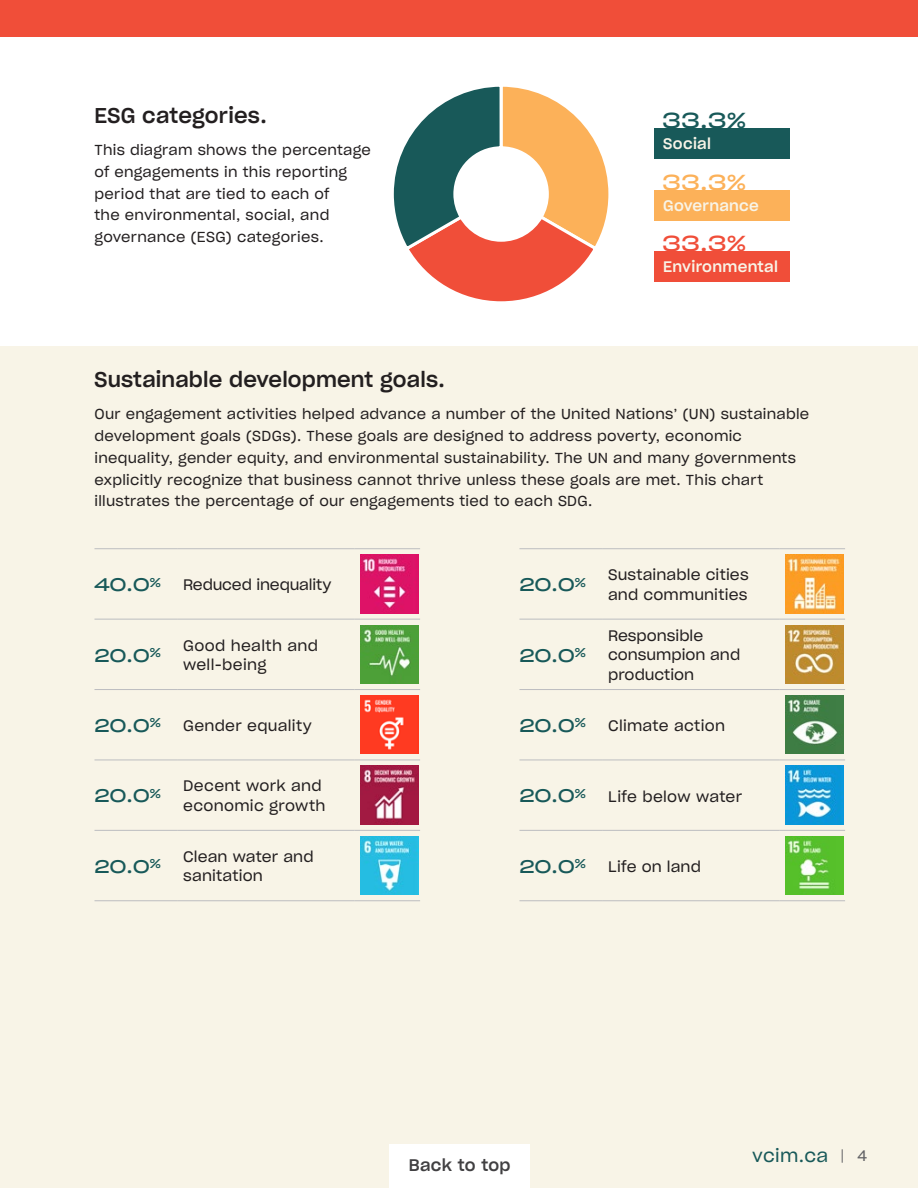
<style>
.page{position:relative;width:918px;height:1188px;background:#f8f4e7}
.page>*{position:absolute;margin:0;border:0;box-sizing:border-box;transform-origin:0 0}
.Body{font:21.3px "Sharp Grotesk Book 25";color:#f04e39}
.Body-2{font:21.3px "Sharp Grotesk Book 25";color:#185959}
.Body-3{font:21.3px "Sharp Grotesk Book 25";color:#fcb159}
.t1{font:21px "Sharp Grotesk Medium 20";letter-spacing:.01em;color:#231f20}
.Main_Heading{font:18px "Sharp Grotesk Book 25";letter-spacing:-.01em;color:#185959}
.t2{font:18px "Sharp Grotesk Book 20";letter-spacing:.02em;color:#185959}
.t3{font:16.5px "Sharp Grotesk Medium 20";letter-spacing:.02em;color:#414042}
.Bold_11pt{font:15px/19.5px "Sharp Grotesk Book 20";letter-spacing:.01em;color:#231f20}
.Body-4{font:15px "Sharp Grotesk Medium 20";letter-spacing:.02em;color:#f8f4e7}
.Bold_11pt-2{font:15px "Sharp Grotesk Book 20";letter-spacing:-.01em;color:#231f20}
.t4{font:15px "Sharp Grotesk Book 20";color:#636366}
.Body-5{font:14.25px/21.8px "Sharp Grotesk Book 20";letter-spacing:.02em;color:#231f20}
</style>
<div class="page">
<div style="left:0;top:0;width:918px;height:38px;background:#f04e39"></div>
<div style="left:389px;top:1145px;width:141px;height:43px;background:#fff"></div>
<svg style="left:842px;top:1149px;width:1px;height:14px"></svg>
<div style="left:0;top:37px;width:918px;height:309px;background:#fff"></div>
<hr style="left:94px;top:548px;width:83px;height:1px;background:#bcbdc0">
<hr style="left:177px;top:548px;width:177px;height:1px;background:#bcbdc0">
<hr style="left:354px;top:548px;width:66px;height:1px;background:#bcbdc0">
<hr style="left:94px;top:619px;width:83px;height:1px;background:#bcbdc0">
<hr style="left:177px;top:619px;width:177px;height:1px;background:#bcbdc0">
<hr style="left:354px;top:619px;width:66px;height:1px;background:#bcbdc0">
<hr style="left:94px;top:689px;width:83px;height:1px;background:#bcbdc0">
<hr style="left:177px;top:689px;width:177px;height:1px;background:#bcbdc0">
<hr style="left:354px;top:689px;width:66px;height:1px;background:#bcbdc0">
<hr style="left:94px;top:759px;width:83px;height:1px;background:#bcbdc0">
<hr style="left:177px;top:759px;width:177px;height:1px;background:#bcbdc0">
<hr style="left:354px;top:759px;width:66px;height:1px;background:#bcbdc0">
<hr style="left:94px;top:830px;width:83px;height:1px;background:#bcbdc0">
<hr style="left:177px;top:830px;width:177px;height:1px;background:#bcbdc0">
<hr style="left:354px;top:830px;width:66px;height:1px;background:#bcbdc0">
<hr style="left:94px;top:900px;width:83px;height:1px;background:#bcbdc0">
<hr style="left:177px;top:900px;width:177px;height:1px;background:#bcbdc0">
<hr style="left:354px;top:900px;width:66px;height:1px;background:#bcbdc0">
<img style="left:360px;top:555px;width:59px;height:58px">
<img style="left:360px;top:625px;width:59px;height:59px">
<img style="left:360px;top:696px;width:59px;height:58px">
<img style="left:360px;top:766px;width:59px;height:58px">
<img style="left:360px;top:836px;width:59px;height:59px">
<hr style="left:519px;top:548px;width:83px;height:1px;background:#bcbdc0">
<hr style="left:602px;top:548px;width:177px;height:1px;background:#bcbdc0">
<hr style="left:779px;top:548px;width:66px;height:1px;background:#bcbdc0">
<hr style="left:519px;top:619px;width:83px;height:1px;background:#bcbdc0">
<hr style="left:602px;top:619px;width:177px;height:1px;background:#bcbdc0">
<hr style="left:779px;top:619px;width:66px;height:1px;background:#bcbdc0">
<hr style="left:519px;top:689px;width:83px;height:1px;background:#bcbdc0">
<hr style="left:602px;top:689px;width:177px;height:1px;background:#bcbdc0">
<hr style="left:779px;top:689px;width:66px;height:1px;background:#bcbdc0">
<hr style="left:519px;top:759px;width:83px;height:1px;background:#bcbdc0">
<hr style="left:602px;top:759px;width:177px;height:1px;background:#bcbdc0">
<hr style="left:779px;top:759px;width:66px;height:1px;background:#bcbdc0">
<hr style="left:519px;top:830px;width:83px;height:1px;background:#bcbdc0">
<hr style="left:602px;top:830px;width:177px;height:1px;background:#bcbdc0">
<hr style="left:779px;top:830px;width:66px;height:1px;background:#bcbdc0">
<hr style="left:519px;top:900px;width:83px;height:1px;background:#bcbdc0">
<hr style="left:602px;top:900px;width:177px;height:1px;background:#bcbdc0">
<hr style="left:779px;top:900px;width:66px;height:1px;background:#bcbdc0">
<img style="left:785px;top:555px;width:59px;height:58px">
<img style="left:785px;top:625px;width:59px;height:59px">
<img style="left:785px;top:696px;width:59px;height:58px">
<img style="left:785px;top:766px;width:59px;height:58px">
<img style="left:785px;top:836px;width:59px;height:59px">
<div style="left:654px;top:251px;width:136px;height:30px;background:#f04e39"></div>
<div style="left:654px;top:128px;width:136px;height:30px;background:#185959"></div>
<div style="left:654px;top:190px;width:136px;height:31px;background:#fcb159"></div>
<svg style="left:393px;top:86px;width:216px;height:216px"></svg>
<h3 class="t1" style="left:94px;top:97px;width:174px">ESG categories.</h3>
<p class="Body-5" style="left:94px;top:139px;width:278px">This diagram shows the percentage of engagements in this reporting period that are tied to each of<br>the environmental, social, and governance (ESG) categories.</p>
<p class="Body-2" style="left:663px;top:102px;width:85px">33.3%</p>
<p class="Body-4" style="left:663px;top:131px;width:49px">Social</p>
<p class="Body-3" style="left:663px;top:164px;width:85px">33.3%</p>
<p class="Body-4" style="left:663px;top:193px;width:97px">Governance</p>
<p class="Body" style="left:663px;top:225px;width:85px">33.3%</p>
<p class="Body-4" style="left:663px;top:254px;width:116px">Environmental</p>
<h3 class="t1" style="left:94px;top:362px;width:352px">Sustainable development goals.</h3>
<p class="Body-5" style="left:94px;top:403px;width:716px">Our engagement activities helped advance a number of the United Nations’ (UN) sustainable development goals (SDGs). These goals are designed to address poverty, economic inequality, gender equity, and environmental sustainability. The UN and many governments explicitly recognize that business cannot thrive unless these goals are met. This chart illustrates the percentage of our engagements tied to each SDG.</p>
<p class="Main_Heading" style="left:94px;top:569px;width:68px">40.0<sup>%</sup></p>
<p class="Bold_11pt-2" style="left:183px;top:573px;width:150px">Reduced inequality</p>
<p class="Main_Heading" style="left:94px;top:639px;width:68px">20.0<sup>%</sup></p>
<p class="Bold_11pt" style="left:183px;top:635px;width:137px">Good health and well-being</p>
<p class="Main_Heading" style="left:94px;top:710px;width:68px">20.0<sup>%</sup></p>
<p class="Bold_11pt" style="left:183px;top:715px;width:130px">Gender equality</p>
<p class="Main_Heading" style="left:94px;top:780px;width:68px">20.0<sup>%</sup></p>
<p class="Bold_11pt" style="left:183px;top:776px;width:144px">Decent work and economic growth</p>
<p class="Main_Heading" style="left:94px;top:850px;width:68px">20.0<sup>%</sup></p>
<p class="Bold_11pt" style="left:183px;top:846px;width:132px">Clean water and sanitation</p>
<p class="Main_Heading" style="left:519px;top:569px;width:68px">20.0<sup>%</sup></p>
<p class="Bold_11pt" style="left:608px;top:565px;width:142px">Sustainable cities and communities</p>
<p class="Main_Heading" style="left:519px;top:639px;width:68px">20.0<sup>%</sup></p>
<p class="Bold_11pt" style="left:608px;top:625px;width:134px">Responsible consumpion and production</p>
<p class="Main_Heading" style="left:519px;top:710px;width:68px">20.0<sup>%</sup></p>
<p class="Bold_11pt" style="left:608px;top:715px;width:119px">Climate action</p>
<p class="Main_Heading" style="left:519px;top:780px;width:68px">20.0<sup>%</sup></p>
<p class="Bold_11pt" style="left:608px;top:786px;width:136px">Life below water</p>
<p class="Main_Heading" style="left:519px;top:850px;width:68px">20.0<sup>%</sup></p>
<p class="Bold_11pt" style="left:608px;top:856px;width:94px">Life on land</p>
<p class="t3" style="left:409px;top:1151px;width:103px">Back to top</p>
<p class="t2" style="left:752px;top:1141px;width:78px">vcim.ca</p>
<p class="t4" style="left:858px;top:1144px;width:11px">4</p>
</div>
